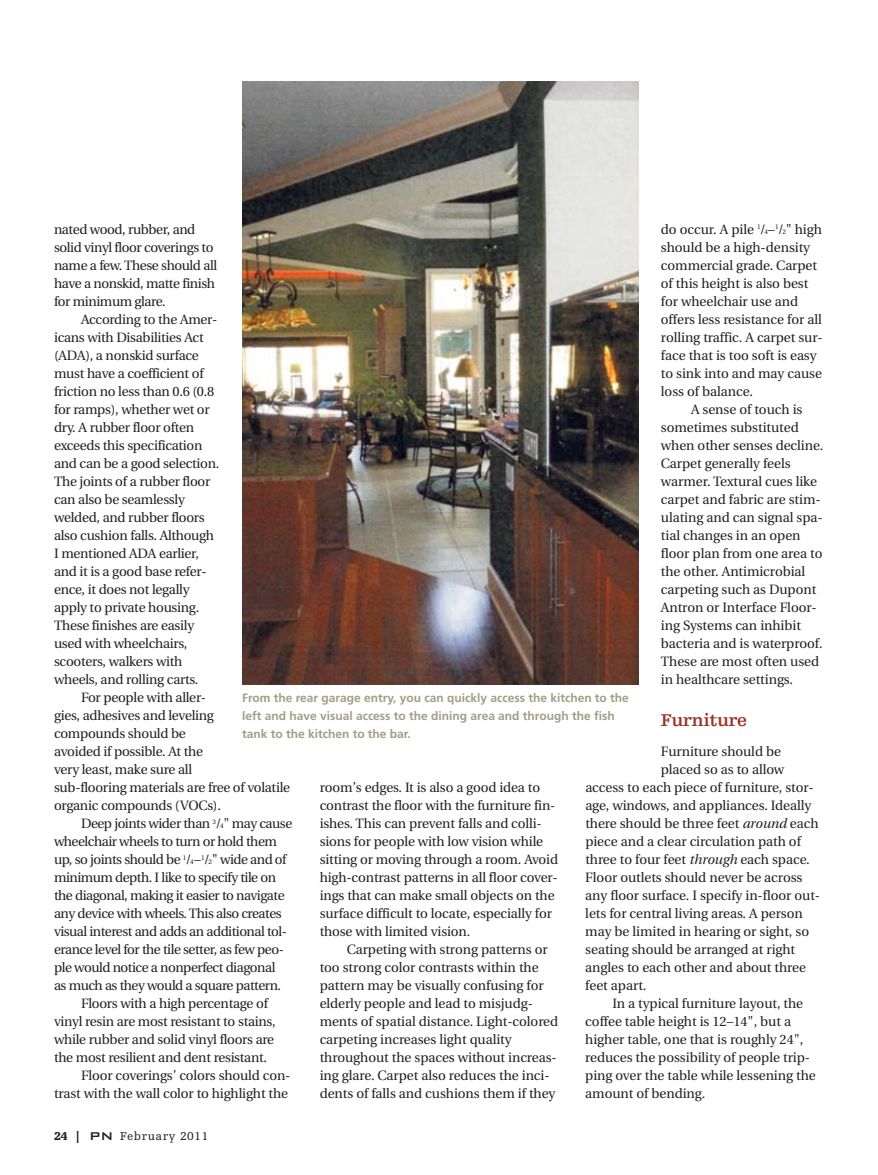
<style>
.page{position:relative;width:878px;height:1175px;background:#fff}
.page>*{position:absolute;margin:0;border:0;box-sizing:border-box;transform-origin:0 0}
.t1{font:700 18px "Egyptienne F";letter-spacing:-.015em;color:#9d3327}
.t2{font:13.5px/18px "Utopia";letter-spacing:-.01em;color:#231f20}
.t3{font:13.5px "Utopia";letter-spacing:-.035em;color:#231f20}
.t4{font:13.5px/18px "Utopia";letter-spacing:-.03em;color:#231f20}
.t5{font:700 12px/18px "Frutiger";color:#a09e87}
.t6{font:12px "Egyptienne F";letter-spacing:.05em;color:#231f20}
.s1{font-size:6.75px}
.s2{font-style:italic}
.s3{font-weight:900}
.s4{font-family:"Bank Gothic BT";font-weight:500;font-size:15px}
</style>
<div class="page">
<img style="left:242px;top:81px;width:396px;height:603px">
<p class="t2" style="left:661px;top:222px;width:163px">do occur. A pile <sup>1</sup>/<span class="s1">4</span>–<sup>1</sup>/<span class="s1">2</span>" high should be a high-density commercial grade. Carpet of this height is also best for wheelchair use and offers less resistance for all rolling traffic. A carpet sur&shy;face that is too soft is easy to sink into and may cause loss of balance.</p>
<p class="t2" style="left:661px;top:402px;width:164px;text-indent:30px">A sense of touch is sometimes substituted when other senses decline.<br>Carpet generally feels warmer. Textural cues like carpet and fabric are stim&shy;ulating and can signal spa&shy;tial changes in an open floor plan from one area to the other. Antimicrobial carpeting such as Dupont<br>Antron or Interface Floor&shy;ing Systems can inhibit bacteria and is waterproof.<br>These are most often used in healthcare settings.</p>
<h1 class="t1" style="left:660px;top:713px;width:88px">Furniture</h1>
<p class="t2" style="left:660px;top:744px;width:122px">Furniture should be</p>
<p class="t2" style="left:660px;top:762px;width:125px">placed so as to allow</p>
<p class="t2" style="left:585px;top:780px;width:230px">access to each piece of furniture, stor-</p>
<p class="t2" style="left:585px;top:798px;width:227px">age, windows, and appliances. Ideally</p>
<p class="t2" style="left:585px;top:816px;width:235px">there should be three feet <span class="s2">around</span> each</p>
<p class="t2" style="left:585px;top:834px;width:217px">piece and a clear circulation path of</p>
<p class="t2" style="left:585px;top:852px;width:226px">three to four feet <span class="s2">through</span> each space.</p>
<p class="t2" style="left:585px;top:870px;width:219px">Floor outlets should never be across</p>
<p class="t2" style="left:585px;top:888px;width:236px">any floor surface. I specify in-floor out-</p>
<p class="t2" style="left:585px;top:906px;width:219px">lets for central living areas. A person</p>
<p class="t2" style="left:585px;top:924px;width:225px">may be limited in hearing or sight, so</p>
<p class="t2" style="left:585px;top:942px;width:211px">seating should be arranged at right</p>
<p class="t2" style="left:585px;top:960px;width:222px">angles to each other and about three</p>
<p class="t2" style="left:585px;top:978px;width:63px">feet apart.</p>
<p class="t2" style="left:612px;top:996px;width:192px">In a typical furniture layout, the</p>
<p class="t2" style="left:585px;top:1014px;width:207px">coffee table height is 12–14", but a</p>
<p class="t2" style="left:585px;top:1032px;width:220px">higher table, one that is roughly 24",</p>
<p class="t2" style="left:585px;top:1050px;width:226px">reduces the possibility of people trip-</p>
<p class="t2" style="left:585px;top:1068px;width:232px">ping over the table while lessening the</p>
<p class="t2" style="left:585px;top:1086px;width:122px">amount of bending.</p>
<p class="t4" style="left:54px;top:222px;width:165px">nated wood, rubber, and solid vinyl floor coverings to name a few. These should all have a nonskid, matte finish for minimum glare.</p>
<p class="t2" style="left:54px;top:312px;width:167px;text-indent:27px">According to the Amer&shy;icans with Disabilities Act (ADA), a nonskid surface must have a coefficient of friction no less than 0.6 (0.8 for ramps), whether wet or dry. A rubber floor often exceeds this specification and can be a good selection.<br>The joints of a rubber floor can also be seamlessly welded, and rubber floors also cushion falls. Although<br>I mentioned ADA earlier, and it is a good base refer&shy;ence, it does not legally apply to private housing.<br>These finishes are easily used with wheelchairs, scooters, walkers with wheels, and rolling carts.</p>
<p class="t2" style="left:54px;top:690px;width:237px;text-indent:27px">For people with aller-<br>gies, adhesives and leveling<br>compounds should be<br>avoided if possible. At the<br>very least, make sure all<br>sub-flooring materials are free of volatile organic compounds (VOCs).</p>
<p class="t3" style="left:81px;top:818px;width:213px">Deep joints wider than <sup>3</sup>/<span class="s1">4</span>" may cause</p>
<p class="t3" style="left:54px;top:836px;width:224px">wheelchair wheels to turn or hold them</p>
<p class="t3" style="left:54px;top:854px;width:234px">up, so joints should be <sup>1</sup>/<span class="s1">4</span>–<sup>1</sup>/<span class="s1">2</span>" wide and of</p>
<p class="t3" style="left:54px;top:872px;width:223px">minimum depth. I like to specify tile on</p>
<p class="t3" style="left:54px;top:890px;width:232px">the diagonal, making it easier to navigate</p>
<p class="t3" style="left:54px;top:908px;width:229px">any device with wheels. This also creates</p>
<p class="t3" style="left:54px;top:926px;width:235px">visual interest and adds an additional tol-</p>
<p class="t3" style="left:54px;top:944px;width:231px">erance level for the tile setter, as few peo-</p>
<p class="t3" style="left:54px;top:962px;width:223px">ple would notice a nonperfect diagonal</p>
<p class="t3" style="left:54px;top:980px;width:229px">as much as they would a square pattern.</p>
<p class="t2" style="left:81px;top:996px;width:188px">Floors with a high percentage of</p>
<p class="t2" style="left:54px;top:1014px;width:223px">vinyl resin are most resistant to stains,</p>
<p class="t2" style="left:54px;top:1032px;width:222px">while rubber and solid vinyl floors are</p>
<p class="t2" style="left:54px;top:1050px;width:214px">the most resilient and dent resistant.</p>
<p class="t2" style="left:81px;top:1068px;width:211px">Floor coverings’ colors should con-</p>
<p class="t2" style="left:54px;top:1086px;width:235px">trast with the wall color to highlight the</p>
<p class="t5" style="left:242px;top:690px;width:388px">From the rear garage entry, you can quickly access the kitchen to the left and have visual access to the dining area and through the fish tank to the kitchen to the bar.</p>
<p class="t2" style="left:320px;top:780px;width:240px">room’s edges. It is also a good idea to contrast the floor with the furniture fin&shy;ishes. This can prevent falls and colli&shy;sions for people with low vision while sitting or moving through a room. Avoid high-contrast patterns in all floor cover&shy;ings that can make small objects on the surface difficult to locate, especially for those with limited vision.</p>
<p class="t2" style="left:320px;top:942px;width:240px;text-indent:27px">Carpeting with strong patterns or too strong color contrasts within the pattern may be visually confusing for elderly people and lead to misjudg&shy;ments of spatial distance. Light-colored carpeting increases light quality throughout the spaces without increas&shy;ing glare. Carpet also reduces the inci&shy;dents of falls and cushions them if they</p>
<p class="t6" style="left:54px;top:1130px;width:156px"><span class="s3">24 |</span> <span class="s4">PN</span> February 2011</p>
</div>
